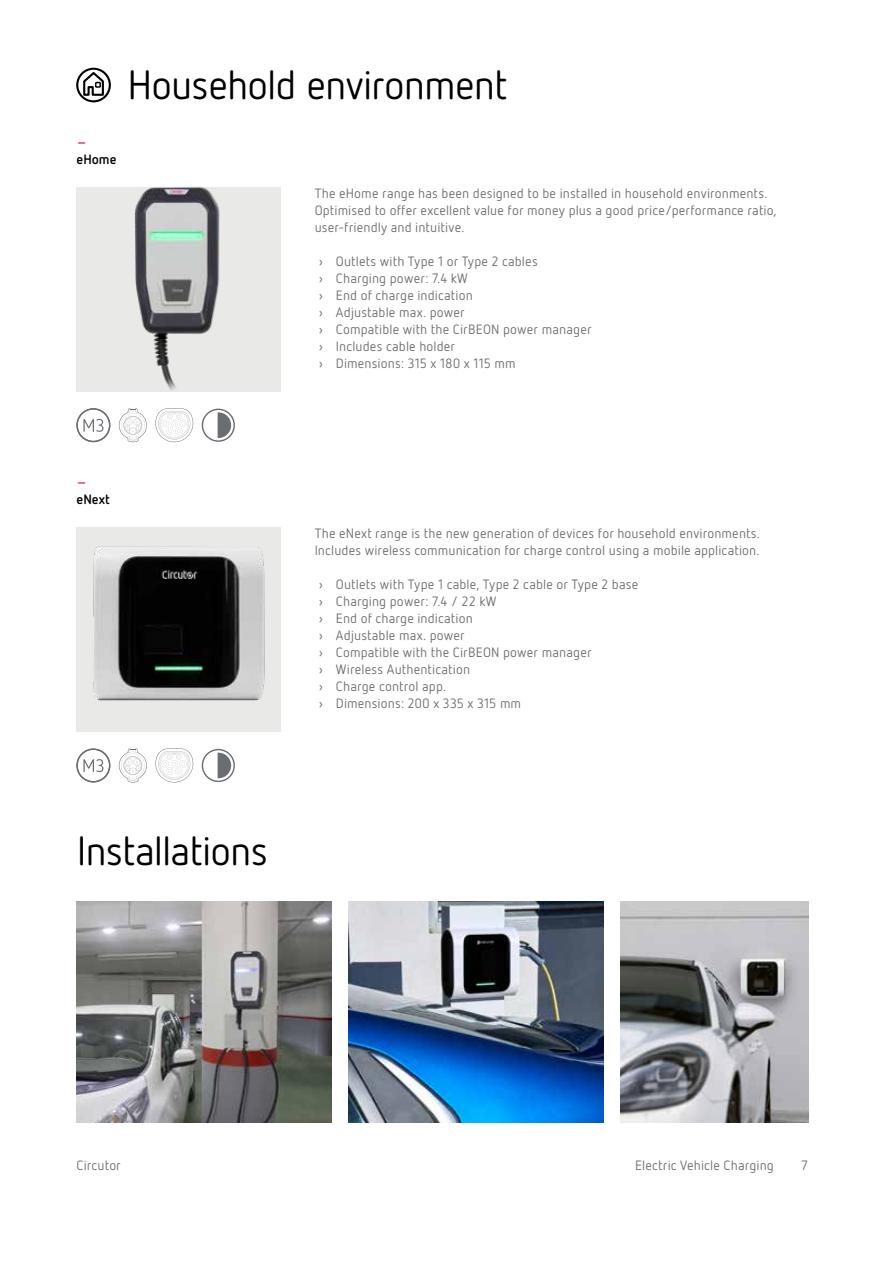
<style>
.page{position:relative;width:893px;height:1263px;background:#fff}
.page>*{position:absolute;margin:0;border:0;box-sizing:border-box;transform-origin:0 0}
.t1{font:40.5px "Netto Pro";letter-spacing:-.02em;color:#000}
.t2{font:13.5px/17px "Netto Pro";letter-spacing:.01em;color:#6a6d71}
.t3{font:700 13.5px "Netto Pro";color:#000}
.t4{font:700 13.5px "Netto Pro";color:#e62645}
</style>
<div class="page">
<div style="left:77px;top:187px;width:204px;height:204px;background:#e9eae8"></div>
<div style="left:76px;top:527px;width:204px;height:204px;background:#e9eae8"></div>
<img style="left:77px;top:901px;width:255px;height:222px">
<img style="left:349px;top:901px;width:255px;height:222px">
<img style="left:621px;top:901px;width:187px;height:222px">
<svg style="left:83px;top:419px;width:20px;height:13px"></svg>
<div style="left:76px;top:408px;width:34px;height:34px;border:1px solid #6a6d71;border-radius:50%"></div>
<svg style="left:83px;top:759px;width:20px;height:13px"></svg>
<div style="left:76px;top:748px;width:34px;height:34px;border:1px solid #6a6d71;border-radius:50%"></div>
<svg style="left:155px;top:408px;width:38px;height:34px"></svg>
<svg style="left:155px;top:748px;width:38px;height:34px"></svg>
<svg style="left:119px;top:408px;width:28px;height:34px"></svg>
<svg style="left:119px;top:748px;width:28px;height:34px"></svg>
<svg style="left:202px;top:409px;width:33px;height:33px"></svg>
<svg style="left:202px;top:749px;width:33px;height:33px"></svg>
<div style="left:76px;top:68px;width:35px;height:34px;border:2px solid #000;border-radius:50%"></div>
<svg style="left:82px;top:70px;width:23px;height:27px"></svg>
<img style="left:97px;top:186px;width:163px;height:206px">
<img style="left:86px;top:527px;width:185px;height:186px">
<h1 class="t1" style="left:128px;top:59px;width:381px">Household environment</h1>
<p class="t4" style="left:77px;top:133px;width:12px">–</p>
<p class="t3" style="left:77px;top:150px;width:42px">eHome</p>
<p class="t2" style="left:315px;top:184px;width:463px">The eHome range has been designed to be installed in household environments.<br>Optimised to offer excellent value for money plus a good price/performance ratio, user-friendly and intuitive.</p>
<p class="t2" style="left:319px;top:252px;width:274px">› Outlets with Type 1 or Type 2 cables<br>› Charging power: 7.4 kW<br>› End of charge indication<br>› Adjustable max. power<br>› Compatible with the CirBEON power manager › Includes cable holder<br>› Dimensions: 315 x 180 x 115 mm</p>
<p class="t4" style="left:77px;top:473px;width:12px">–</p>
<p class="t3" style="left:77px;top:490px;width:35px">eNext</p>
<p class="t2" style="left:315px;top:524px;width:447px">The eNext range is the new generation of devices for household environments.<br>Includes wireless communication for charge control using a mobile application.</p>
<p class="t2" style="left:319px;top:575px;width:321px">› Outlets with Type 1 cable, Type 2 cable or Type 2 base › Charging power: 7.4 / 22 kW<br>› End of charge indication<br>› Adjustable max. power<br>› Compatible with the CirBEON power manager<br>› Wireless Authentication<br>› Charge control app.<br>› Dimensions: 200 x 335 x 315 mm</p>
<h1 class="t1" style="left:77px;top:825px;width:193px">Installations</h1>
<p class="t2" style="left:77px;top:1157px;width:46px">Circutor</p>
<p class="t2" style="left:635px;top:1157px;width:140px">Electric Vehicle Charging</p>
<p class="t2" style="left:802px;top:1157px;width:8px">7</p>
</div>
